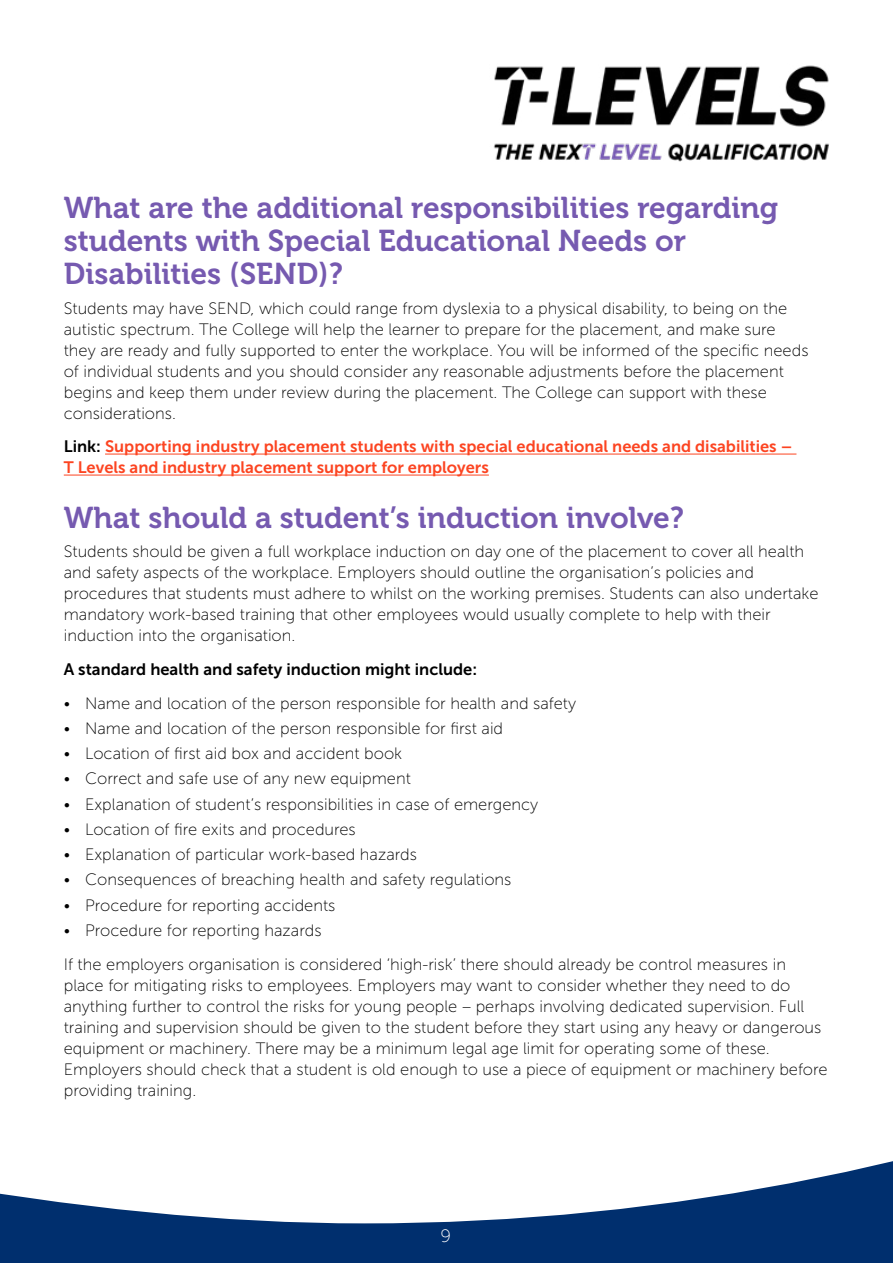
<style>
.page{position:relative;width:893px;height:1263px;background:#002f6e}
.page>*{position:absolute;margin:0;border:0;box-sizing:border-box;transform-origin:0 0}
.t1{font:30px/33px "Museo 700";color:#765ab0}
.t2{font:18px "Museo Sans 100";color:#fff}
.t3{font:16.5px/21px "Museo Sans 100";color:#000}
.t4{font:16.5px/21px "Museo Sans 700";color:#fc4421}
.t5{font:16.5px "Museo Sans 700";color:#000}
.s1{color:#000}
</style>
<div class="page">
<div style="left:0;top:0;width:893px;height:1223px;background:#fff"></div>
<hr style="left:105px;top:454px;width:691px;height:1px;background:#fc4421">
<hr style="left:64px;top:475px;width:425px;height:1px;background:#fc4421">
<img style="left:490px;top:64px;width:339px;height:106px">
<h1 class="t1" style="left:64px;top:192px;width:716px">What are the additional responsibilities regarding students with Special Educational Needs or<br>Disabilities (SEND)?</h1>
<p class="t3" style="left:64px;top:298px;width:746px">Students may have SEND, which could range from dyslexia to a physical disability, to being on the autistic spectrum. The College will help the learner to prepare for the placement, and make sure they are ready and fully supported to enter the workplace. You will be informed of the specific needs of individual students and you should consider any reasonable adjustments before the placement begins and keep them under review during the placement. The College can support with these considerations.</p>
<p class="t4" style="left:64px;top:436px;width:730px"><span class="s1">Link:</span> Supporting industry placement students with special educational needs and disabilities –<br>T Levels and industry placement support for employers</p>
<h1 class="t1" style="left:64px;top:501px;width:622px">What should a student’s induction involve?</h1>
<p class="t3" style="left:64px;top:541px;width:756px">Students should be given a full workplace induction on day one of the placement to cover all health and safety aspects of the workplace. Employers should outline the organisation’s policies and procedures that students must adhere to whilst on the working premises. Students can also undertake mandatory work-based training that other employees would usually complete to help with their induction into the organisation.</p>
<p class="t5" style="left:64px;top:660px;width:415px">A standard health and safety induction might include:</p>
<p class="t3" style="left:64px;top:693px;width:514px">• Name and location of the person responsible for health and safety</p>
<p class="t3" style="left:64px;top:718px;width:441px">• Name and location of the person responsible for first aid</p>
<p class="t3" style="left:64px;top:743px;width:340px">• Location of first aid box and accident book</p>
<p class="t3" style="left:64px;top:768px;width:349px">• Correct and safe use of any new equipment</p>
<p class="t3" style="left:64px;top:794px;width:476px">• Explanation of student’s responsibilities in case of emergency</p>
<p class="t3" style="left:64px;top:819px;width:294px">• Location of fire exits and procedures</p>
<p class="t3" style="left:64px;top:844px;width:355px">• Explanation of particular work-based hazards</p>
<p class="t3" style="left:64px;top:869px;width:449px">• Consequences of breaching health and safety regulations</p>
<p class="t3" style="left:64px;top:895px;width:273px">• Procedure for reporting accidents</p>
<p class="t3" style="left:64px;top:914px;width:724px;line-height:33.8px">• Procedure for reporting hazards<br>If the employers organisation is considered ‘high-risk’ there should already be control measures in</p>
<p class="t3" style="left:64px;top:975px;width:765px">place for mitigating risks to employees. Employers may want to consider whether they need to do anything further to control the risks for young people – perhaps involving dedicated supervision. Full training and supervision should be given to the student before they start using any heavy or dangerous equipment or machinery. There may be a minimum legal age limit for operating some of these.<br>Employers should check that a student is old enough to use a piece of equipment or machinery before providing training.</p>
<p class="t2" style="left:441px;top:1227px;width:12px">9</p>
</div>
